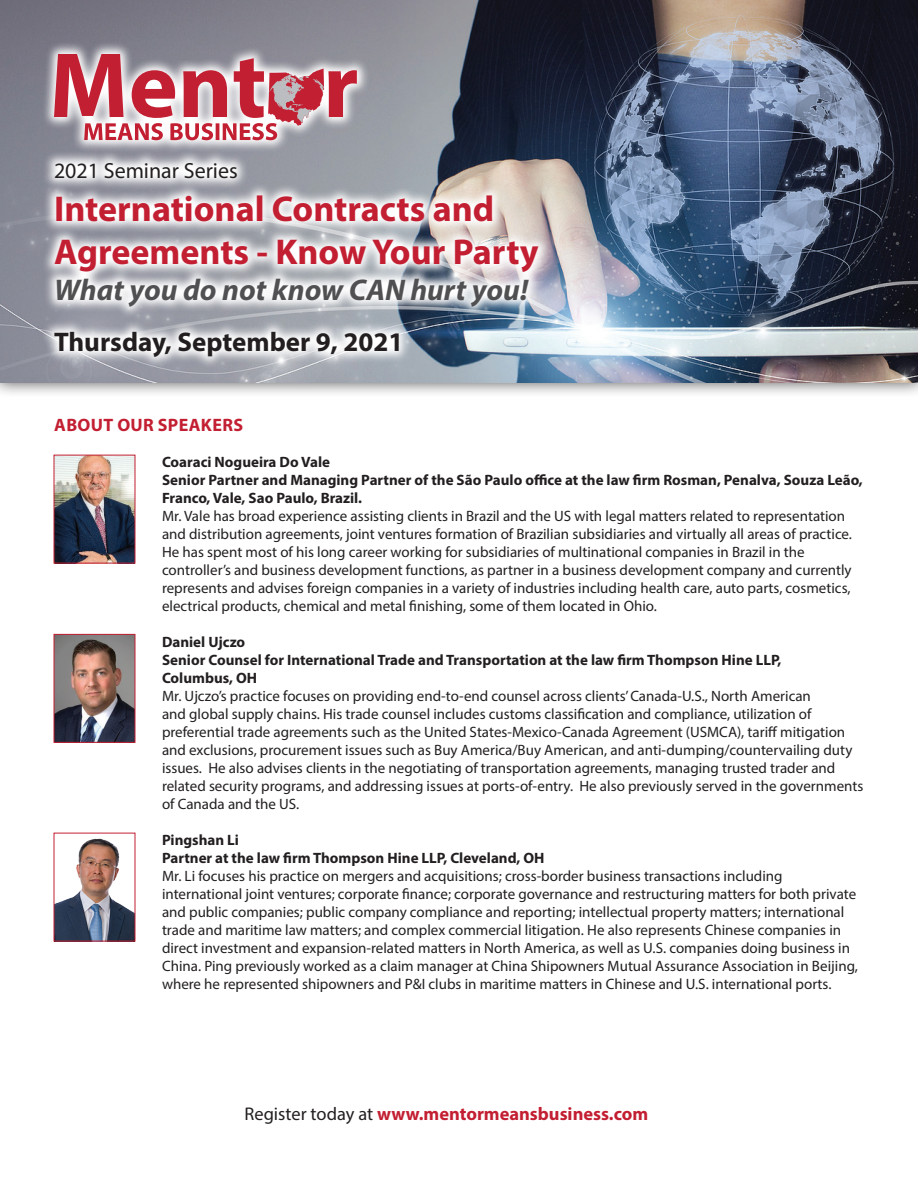
<style>
.page{position:relative;width:918px;height:1188px;background:#fff}
.page>*{position:absolute;margin:0;border:0;box-sizing:border-box;transform-origin:0 0}
.t1{font:700 36px/43.2px "Myriad Pro";color:#c31f32}
.t2{font:italic 700 30px "Myriad Pro";color:#505052}
.t3{font:700 27px "Myriad Pro";color:#231f20}
.t4{font:21.9px "Myriad Pro";color:#231f20}
.t5{font:700 18.45px "Myriad Pro";color:#c31f32}
.t6{font:700 18px "Myriad Pro";letter-spacing:.02em;color:#c31f32}
.t7{font:15px/18px "Myriad Pro";color:#231f20}
.t8{font:700 15px/18px "Myriad Pro";color:#231f20}
.s1{font-weight:400;color:#231f20}
</style>
<div class="page">
<img style="left:56px;top:457px;width:77px;height:104px">
<img style="left:56px;top:636px;width:77px;height:105px">
<div style="left:54px;top:634px;width:81px;height:109px;border:1px solid #c31f32"></div>
<img style="left:56px;top:838px;width:77px;height:101px">
<div style="left:0;top:0;width:918px;height:398px;background:#231f20;opacity:.75"></div>
<img style="left:0;top:0;width:918px;height:382px">
<svg style="left:41px;top:150px;width:510px;height:219px"></svg>
<svg style="left:42px;top:41px;width:328px;height:112px;background:#9999a3"></svg>
<svg style="left:54px;top:54px;width:303px;height:86px;background:#c7838e"></svg>
<h3 class="t4" style="left:54px;top:157px;width:185px">2021 Seminar Series</h3>
<h1 class="t1" style="left:54px;top:186px;width:486px">International Contracts and<br>Agreements - Know Your Party</h1>
<h2 class="t2" style="left:54px;top:271px;width:476px">What you do not know CAN hurt you!</h2>
<h3 class="t3" style="left:54px;top:324px;width:351px">Thursday, September 9, 2021</h3>
<p class="t6" style="left:54px;top:413px;width:190px">ABOUT OUR SPEAKERS</p>
<p class="t8" style="left:162px;top:452px;width:702px">Coaraci Nogueira Do Vale<br>Senior Partner and Managing Partner of the São Paulo office at the law firm Rosman, Penalva, Souza Leão,<br>Franco, Vale, Sao Paulo, Brazil.</p>
<p class="t7" style="left:162px;top:507px;width:692px">Mr. Vale has broad experience assisting clients in Brazil and the US with legal matters related to representation and distribution agreements, joint ventures formation of Brazilian subsidiaries and virtually all areas of practice.<br>He has spent most of his long career working for subsidiaries of multinational companies in Brazil in the controller’s and business development functions, as partner in a business development company and currently represents and advises foreign companies in a variety of industries including health care, auto parts, cosmetics, electrical products, chemical and metal finishing, some of them located in Ohio.</p>
<p class="t8" style="left:162px;top:632px;width:621px">Daniel Ujczo<br>Senior Counsel for International Trade and Transportation at the law firm Thompson Hine LLP,<br>Columbus, OH</p>
<p class="t7" style="left:162px;top:687px;width:703px">Mr. Ujczo’s practice focuses on providing end-to-end counsel across clients’ Canada-U.S., North American<br>and global supply chains. His trade counsel includes customs classification and compliance, utilization of preferential trade agreements such as the United States-Mexico-Canada Agreement (USMCA), tariff mitigation and exclusions, procurement issues such as Buy America/Buy American, and anti-dumping/countervailing duty issues. He also advises clients in the negotiating of transportation agreements, managing trusted trader and related security programs, and addressing issues at ports-of-entry. He also previously served in the governments of Canada and the US.</p>
<p class="t8" style="left:162px;top:830px;width:384px">Pingshan Li<br>Partner at the law firm Thompson Hine LLP, Cleveland, OH</p>
<p class="t7" style="left:162px;top:867px;width:697px">Mr. Li focuses his practice on mergers and acquisitions; cross-border business transactions including international joint ventures; corporate finance; corporate governance and restructuring matters for both private and public companies; public company compliance and reporting; intellectual property matters; international trade and maritime law matters; and complex commercial litigation. He also represents Chinese companies in direct investment and expansion-related matters in North America, as well as U.S. companies doing business in China. Ping previously worked as a claim manager at China Shipowners Mutual Assurance Association in Beijing, where he represented shipowners and P&amp;I clubs in maritime matters in Chinese and U.S. international ports.</p>
<p class="t5" style="left:245px;top:1102px;width:405px"><span class="s1">Register today at</span> www.mentormeansbusiness.com</p>
</div>
